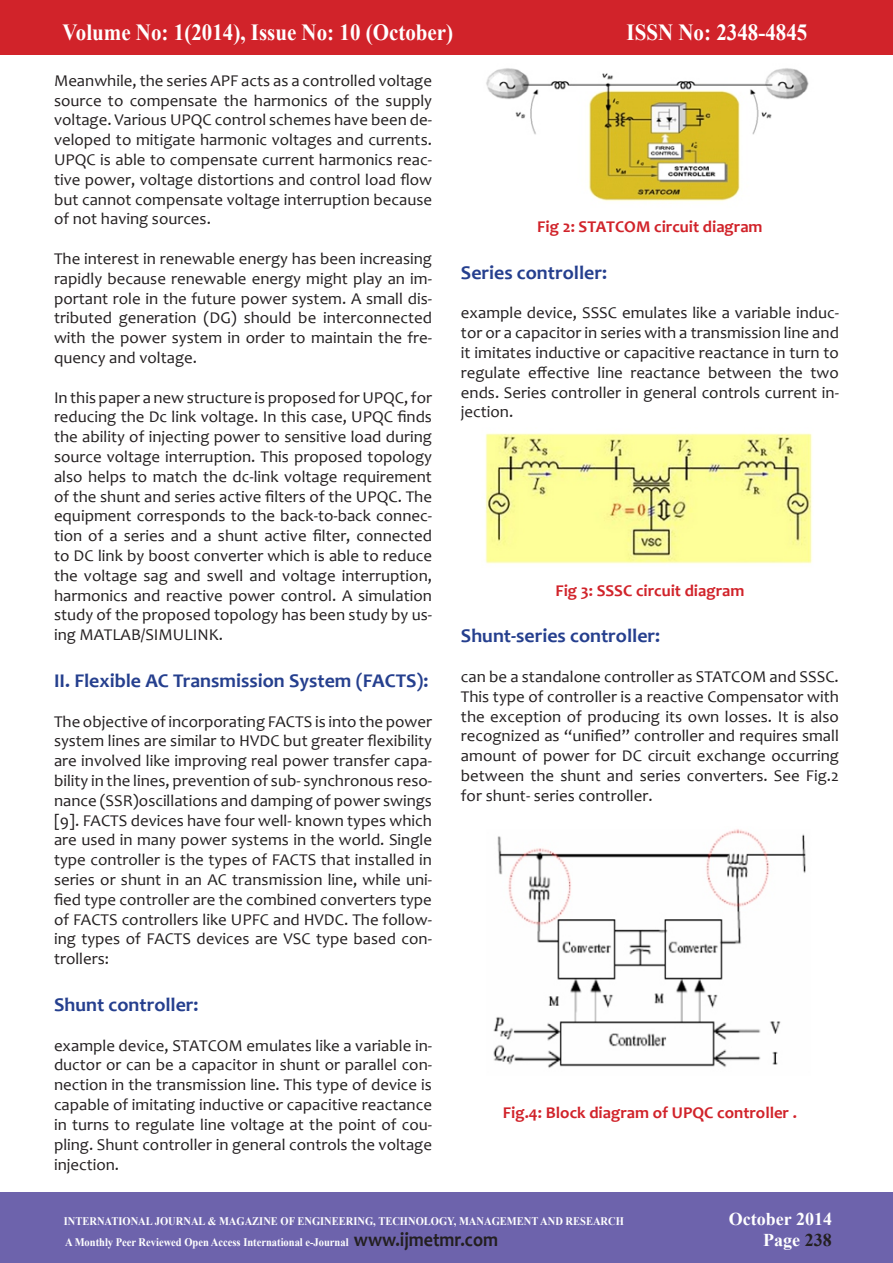
<style>
.page{position:relative;width:893px;height:1263px;background:#fff}
.page>*{position:absolute;margin:0;border:0;box-sizing:border-box;transform-origin:0 0}
.t1{font:700 23.1px "Times New Roman";color:#fff;scale:.91 1}
.t2{font:700 19.5px "Candara";color:#253f8e}
.t3{font:700 18px "Times New Roman";color:#fff}
.t4{font:16.5px/19.8px "Candara";color:#231f20;text-align:justify}
.t5{font:700 16.5px "Candara";color:#d1232a}
.t6{font:700 11.55px "Times New Roman";color:#fff;scale:.91 1}
.s1{font-family:"Candara";font-size:19.8px;color:#231f20}
.s2{color:#231f20}
</style>
<div class="page">
<div style="left:0;top:0;width:893px;height:54px;background:#d1232a"></div>
<div style="left:0;top:1193px;width:893px;height:70px;background:#6d63ac"></div>
<img style="left:486px;top:68px;width:323px;height:133px">
<img style="left:485px;top:433px;width:327px;height:131px">
<img style="left:493px;top:829px;width:313px;height:239px">
<p class="t1" style="left:63px;top:16px;width:431px">Volume No: 1(2014), Issue No: 10 (October)</p>
<p class="t1" style="left:626px;top:16px;width:200px">ISSN No: 2348-4845</p>
<p class="t4" style="left:54px;top:70px;width:380px">Meanwhile, the series APF acts as a controlled voltage source to compensate the harmonics of the supply voltage. Various UPQC control schemes have been de&shy;veloped to mitigate harmonic voltages and currents.<br>UPQC is able to compensate current harmonics reac&shy;tive power, voltage distortions and control load flow but cannot compensate voltage interruption because of not having sources.</p>
<p class="t4" style="left:54px;top:249px;width:380px">The interest in renewable energy has been increasing rapidly because renewable energy might play an im&shy;portant role in the future power system. A small dis&shy;tributed generation (DG) should be interconnected with the power system in order to maintain the fre&shy;quency and voltage.</p>
<p class="t4" style="left:54px;top:387px;width:380px">In this paper a new structure is proposed for UPQC, for reducing the Dc link voltage. In this case, UPQC finds the ability of injecting power to sensitive load during source voltage interruption. This proposed topology also helps to match the dc-link voltage requirement of the shunt and series active filters of the UPQC. The equipment corresponds to the back-to-back connec&shy;tion of a series and a shunt active filter, connected to DC link by boost converter which is able to reduce the voltage sag and swell and voltage interruption, harmonics and reactive power control. A simulation study of the proposed topology has been study by us&shy;ing MATLAB/SIMULINK.</p>
<p class="t2" style="left:54px;top:668px;width:376px">II. Flexible AC Transmission System (FACTS):</p>
<p class="t4" style="left:54px;top:711px;width:380px">The objective of incorporating FACTS is into the power system lines are similar to HVDC but greater flexibility are involved like improving real power transfer capa&shy;bility in the lines, prevention of sub- synchronous reso&shy;nance (SSR)oscillations and damping of power swings [9]. FACTS devices have four well- known types which are used in many power systems in the world. Single type controller is the types of FACTS that installed in series or shunt in an AC transmission line, while uni&shy;fied type controller are the combined converters type of FACTS controllers like UPFC and HVDC. The follow&shy;ing types of FACTS devices are VSC type based con&shy;trollers:</p>
<p class="t2" style="left:54px;top:992px;width:146px">Shunt controller:</p>
<p class="t4" style="left:54px;top:1035px;width:380px">example device, STATCOM emulates like a variable in&shy;ductor or can be a capacitor in shunt or parallel con&shy;nection in the transmission line. This type of device is capable of imitating inductive or capacitive reactance in turns to regulate line voltage at the point of cou&shy;pling. Shunt controller in general controls the voltage injection.</p>
<p class="t5" style="left:537px;top:216px;width:227px">Fig 2: STATCOM circuit diagram</p>
<p class="t2" style="left:461px;top:260px;width:148px">Series controller:</p>
<p class="t4" style="left:461px;top:303px;width:380px">example device, SSSC emulates like a variable induc&shy;tor or a capacitor in series with a transmission line and it imitates inductive or capacitive reactance in turn to regulate effective line reactance between the two ends. Series controller in general controls current in&shy;jection.</p>
<p class="t5" style="left:555px;top:580px;width:190px">Fig 3: SSSC circuit diagram</p>
<p class="t2" style="left:461px;top:624px;width:201px">Shunt-series controller:</p>
<p class="t4" style="left:461px;top:667px;width:379px">can be a standalone controller as STATCOM and SSSC.<br>This type of controller is a reactive Compensator with the exception of producing its own losses. It is also recognized as “unified” controller and requires small amount of power for DC circuit exchange occurring between the shunt and series converters. See Fig.2 for shunt- series controller.</p>
<p class="t5" style="left:503px;top:1102px;width:296px">Fig.4: Block diagram of UPQC controller .</p>
<p class="t6" style="left:64px;top:1213px;width:617px">INTERNATIONAL JOURNAL &amp; MAGAZINE OF ENGINEERING, TECHNOLOGY, MANAGEMENT AND RESEARCH</p>
<p class="t3" style="left:729px;top:1206px;width:105px">October 2014</p>
<p class="t6" style="left:65px;top:1234px;width:477px">A Monthly Peer Reviewed Open Access International e-Journal <span class="s1">www.ijmetmr.com</span></p>
<p class="t3" style="left:763px;top:1228px;width:70px">Page <span class="s2">238</span></p>
</div>
